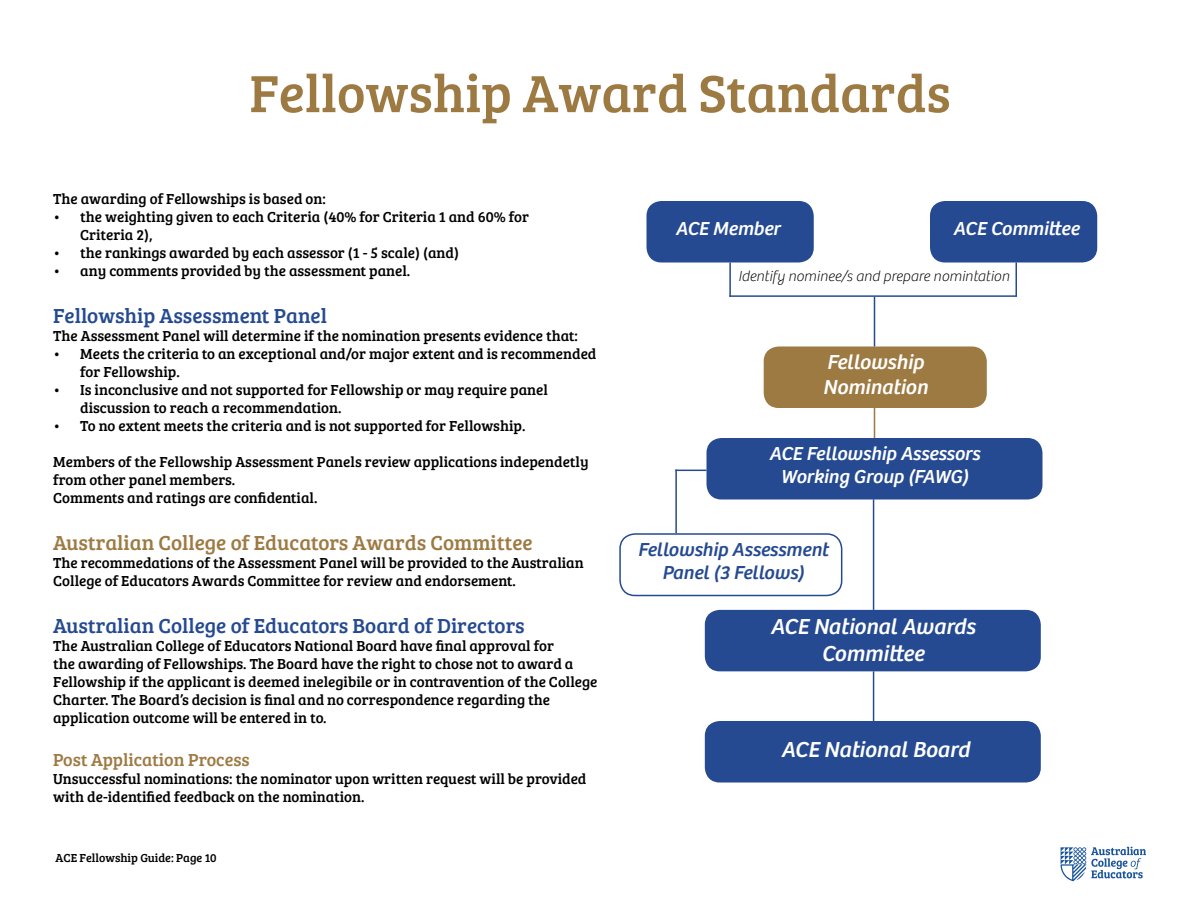
<style>
.page{position:relative;width:1200px;height:900px;background:#fff}
.page>*{position:absolute;margin:0;border:0;box-sizing:border-box;transform-origin:0 0}
.t1{font:54px "Bree Serif";color:#9e7a43}
.t2{font:italic 22.5px "Bree";color:#fff}
.t3{font:21px "Bree Serif";color:#254a91}
.t4{font:21px "Bree Serif";color:#9e7a43}
.t5{font:italic 21px/25.2px "Bree";color:#fff}
.t6{font:italic 19.5px "Bree";color:#fff}
.t7{font:italic 19.5px/23.4px "Bree";color:#254a91;text-align:center}
.t8{font:18px "Bree Serif";color:#9e7a43}
.t9{font:15px/18px "Bree Serif";color:#000}
.t10{font:italic 100 15px "Bree";color:#000}
.t11{font:12px "Bree Serif";color:#000}
</style>
<div class="page">
<svg style="left:1061px;top:847px;width:85px;height:34px"></svg>
<div style="left:764px;top:346px;width:223px;height:62px;background:#9e7a43;border-radius:15px"></div>
<hr style="left:874px;top:408px;width:1px;height:30px;background:#9e7a43">
<div style="left:646px;top:201px;width:168px;height:61px;background:#254a91;border-radius:15px"></div>
<div style="left:930px;top:201px;width:167px;height:61px;background:#254a91;border-radius:15px"></div>
<hr style="left:729px;top:262px;width:2px;height:35px;background:#254a91">
<hr style="left:1016px;top:262px;width:1px;height:35px;background:#254a91">
<hr style="left:729px;top:295px;width:287px;height:2px;background:#254a91">
<hr style="left:874px;top:297px;width:1px;height:50px;background:#254a91">
<div style="left:706px;top:438px;width:336px;height:62px;background:#254a91;border-radius:15px"></div>
<hr style="left:675px;top:470px;width:31px;height:1px;background:#254a91">
<hr style="left:675px;top:470px;width:2px;height:63px;background:#254a91">
<div style="left:619px;top:533px;width:223px;height:63px;border:2px solid #254a91;border-radius:15px"></div>
<hr style="left:873px;top:499px;width:1px;height:111px;background:#254a91">
<div style="left:705px;top:610px;width:336px;height:61px;background:#254a91;border-radius:15px"></div>
<hr style="left:873px;top:671px;width:1px;height:50px;background:#254a91">
<div style="left:705px;top:721px;width:336px;height:62px;background:#254a91;border-radius:15px"></div>
<p class="t1" style="left:249px;top:54px;width:703px">Fellowship Award Standards</p>
<p class="t9" style="left:53px;top:189px;width:274px">The awarding of Fellowships is based on:</p>
<p class="t9" style="left:80px;top:207px;width:450px;text-indent:-27px">• the weighting given to each Criteria (40% for Criteria 1 and 60% for<br>Criteria 2),</p>
<p class="t9" style="left:53px;top:243px;width:407px">• the rankings awarded by each assessor (1 - 5 scale) (and)</p>
<p class="t9" style="left:53px;top:261px;width:359px">• any comments provided by the assessment panel.</p>
<p class="t3" style="left:53px;top:301px;width:275px">Fellowship Assessment Panel</p>
<p class="t9" style="left:53px;top:326px;width:526px">The Assessment Panel will determine if the nomination presents evidence that:</p>
<p class="t9" style="left:80px;top:344px;width:518px;text-indent:-27px">• Meets the criteria to an exceptional and/or major extent and is recommended for Fellowship.</p>
<p class="t9" style="left:80px;top:380px;width:469px;text-indent:-27px">• Is inconclusive and not supported for Fellowship or may require panel discussion to reach a recommendation.</p>
<p class="t9" style="left:53px;top:416px;width:474px">• To no extent meets the criteria and is not supported for Fellowship.</p>
<p class="t9" style="left:53px;top:452px;width:537px">Members of the Fellowship Assessment Panels review applications independetly from other panel members.</p>
<p class="t9" style="left:53px;top:488px;width:266px">Comments and ratings are confidential.</p>
<p class="t4" style="left:53px;top:527px;width:481px">Australian College of Educators Awards Committee</p>
<p class="t9" style="left:53px;top:553px;width:532px">The recommedations of the Assessment Panel will be provided to the Australian<br>College of Educators Awards Committee for review and endorsement.</p>
<p class="t3" style="left:53px;top:610px;width:473px">Australian College of Educators Board of Directors</p>
<p class="t9" style="left:53px;top:636px;width:546px">The Australian College of Educators National Board have final approval for<br>the awarding of Fellowships. The Board have the right to chose not to award a Fellowship if the applicant is deemed inelegibile or in contravention of the College Charter. The Board’s decision is final and no correspondence regarding the application outcome will be entered in to.</p>
<p class="t8" style="left:53px;top:747px;width:198px">Post Application Process</p>
<p class="t9" style="left:53px;top:769px;width:535px">Unsuccessful nominations: the nominator upon written request will be provided with de-identified feedback on the nomination.</p>
<p class="t11" style="left:56px;top:849px;width:163px">ACE Fellowship Guide: Page 10</p>
<p class="t6" style="left:675px;top:217px;width:106px">ACE Member</p>
<p class="t6" style="left:953px;top:217px;width:128px">ACE Committee</p>
<p class="t10" style="left:738px;top:268px;width:273px">Identify nominee/s and prepare nomintation</p>
<p class="t5" style="left:823px;top:350px;width:106px">Fellowship<br>Nomination</p>
<p class="t6" style="left:769px;top:442px;width:212px">ACE Fellowship Assessors</p>
<p class="t6" style="left:781px;top:465px;width:189px">Working Group (FAWG)</p>
<p class="t7" style="left:638px;top:538px;width:192px">Fellowship Assessment<br>Panel (3 Fellows)</p>
<p class="t2" style="left:770px;top:613px;width:206px">ACE National Awards</p>
<p class="t2" style="left:822px;top:640px;width:104px">Committee</p>
<p class="t2" style="left:781px;top:736px;width:190px">ACE National Board</p>
</div>
